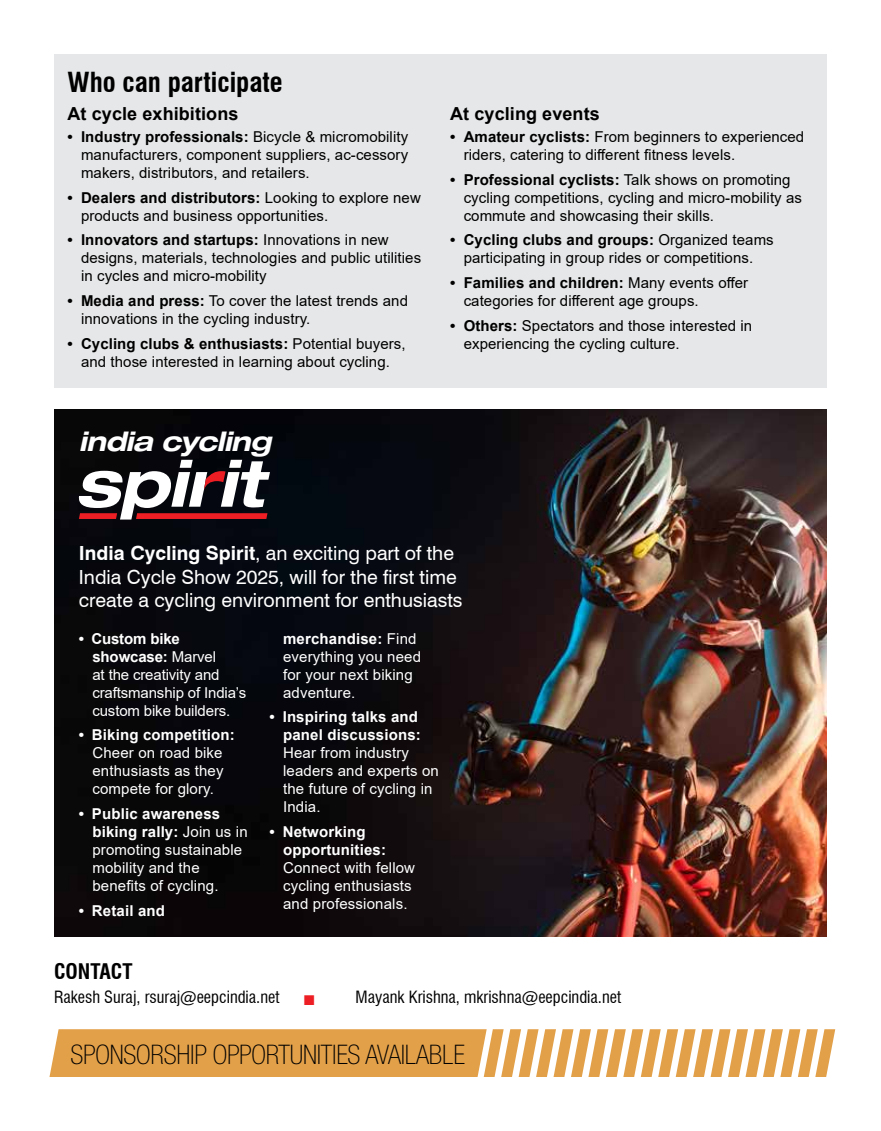
<style>
.page{position:relative;width:881px;height:1131px;background:#fff}
.page>*{position:absolute;margin:0;border:0;box-sizing:border-box;transform-origin:0 0}
.t1{font:100 condensed 27px "Helvetica Neue LT Std";letter-spacing:-.01em;color:#000}
.t2{font:700 condensed 27px "Swiss 721 BT";color:#000}
.t3{font:italic 700 expanded 26.85px "Helvetica Neue LT Std";letter-spacing:-.025em;color:#fff}
.t4{font:700 condensed 21px "Swiss 721 BT";color:#000}
.t5{font:19.5px/23.4px "Swiss 721 BT";color:#fff}
.t6{font:700 18px "Arial";letter-spacing:.005em;color:#000}
.t7{font:condensed 16.5px "Swiss 721 BT";color:#000}
.t8{font:15px/18px "Arial";letter-spacing:.005em;color:#000}
.t9{font:15px/18px "Arial";letter-spacing:.01em;color:#fff}
.t10{font:700 15px/18px "Arial";letter-spacing:.01em;color:#fff;text-align:right}
.t11{font:15px/18px "Arial";letter-spacing:-.01em;color:#fff}
.s1{font-weight:700}
</style>
<div class="page">
<div style="left:54px;top:54px;width:772px;height:334px;background:#e6e7e8"></div>
<img style="left:54px;top:409px;width:772px;height:527px">
<svg style="left:79px;top:460px;width:191px;height:60px"></svg>
<svg style="left:49px;top:1029px;width:786px;height:48px"></svg>
<h1 class="t2" style="left:68px;top:66px;width:216px">Who can participate</h1>
<p class="t6" style="left:68px;top:101px;width:172px">At cycle exhibitions</p>
<p class="t6" style="left:450px;top:101px;width:151px">At cycling events</p>
<p class="t8" style="left:81px;top:128px;width:328px;text-align:justify;text-indent:-14px"><span class="s1">• Industry professionals:</span> Bicycle &amp; micromobility manufacturers, component suppliers, ac-cessory makers, distributors, and retailers.</p>
<p class="t8" style="left:81px;top:188px;width:341px;text-indent:-14px"><span class="s1">• Dealers and distributors:</span> Looking to explore new products and business opportunities.</p>
<p class="t8" style="left:81px;top:231px;width:341px;text-indent:-14px"><span class="s1">• Innovators and startups:</span> Innovations in new designs, materials, technologies and public utilities in cycles and micro-mobility</p>
<p class="t8" style="left:81px;top:292px;width:328px;text-indent:-14px"><span class="s1">• Media and press:</span> To cover the latest trends and innovations in the cycling industry.</p>
<p class="t8" style="left:68px;top:335px;width:339px;text-align:center"><span class="s1">• Cycling clubs &amp; enthusiasts:</span> Potential buyers, and those interested in learning about cycling.</p>
<p class="t8" style="left:463px;top:128px;width:342px;text-indent:-13px"><span class="s1">• Amateur cyclists:</span> From beginners to experienced riders, catering to different fitness levels.</p>
<p class="t8" style="left:463px;top:170px;width:339px;text-indent:-13px"><span class="s1">• Professional cyclists:</span> Talk shows on promoting cycling competitions, cycling and micro-mobility as commute and showcasing their skills.</p>
<p class="t8" style="left:450px;top:231px;width:325px;text-align:center"><span class="s1">• Cycling clubs and groups:</span> Organized teams participating in group rides or competitions.</p>
<p class="t8" style="left:463px;top:274px;width:286px;text-indent:-13px"><span class="s1">• Families and children:</span> Many events offer categories for different age groups.</p>
<p class="t8" style="left:463px;top:317px;width:290px;text-indent:-13px"><span class="s1">• Others:</span> Spectators and those interested in experiencing the cycling culture.</p>
<h2 class="t3" style="left:79px;top:424px;width:193px">india cycling</h2>
<h3 class="t5" style="left:79px;top:541px;width:385px"><span class="s1">India Cycling Spirit</span>, an exciting part of the<br>India Cycle Show 2025, will for the first time create a cycling environment for enthusiasts</h3>
<p class="t11" style="left:92px;top:629px;width:155px;text-indent:-14px"><span class="s1">• Custom bike showcase:</span> Marvel<br>at the creativity and craftsmanship of India’s custom bike builders.</p>
<p class="t10" style="left:79px;top:726px;width:157px">• Biking competition:</p>
<p class="t9" style="left:92px;top:744px;width:133px;text-align:justify">Cheer on road bike enthusiasts as they compete for glory.</p>
<p class="t9" style="left:92px;top:805px;width:157px;text-indent:-14px"><span class="s1">• Public awareness biking rally:</span> Join us in promoting sustainable mobility and the benefits of cycling.</p>
<p class="t10" style="left:79px;top:902px;width:88px">• Retail and</p>
<p class="t9" style="left:283px;top:629px;width:139px"><span class="s1">merchandise:</span> Find everything you need for your next biking adventure.</p>
<p class="t10" style="left:269px;top:708px;width:153px">• Inspiring talks and panel discussions:</p>
<p class="t9" style="left:283px;top:744px;width:157px">Hear from industry leaders and experts on the future of cycling in<br>India.</p>
<p class="t10" style="left:283px;top:823px;width:104px;text-align:left;text-indent:-14px">• Networking opportunities:</p>
<p class="t9" style="left:283px;top:859px;width:133px">Connect with fellow cycling enthusiasts and professionals.</p>
<h3 class="t4" style="left:54px;top:959px;width:80px">CONTACT</h3>
<p class="t7" style="left:54px;top:987px;width:227px">Rakesh Suraj, rsuraj@eepcindia.net</p>
<p class="t7" style="left:355px;top:987px;width:267px">Mayank Krishna, mkrishna@eepcindia.net</p>
<h1 class="t1" style="left:70px;top:1040px;width:395px">SPONSORSHIP OPPORTUNITIES AVAILABLE</h1>
</div>
